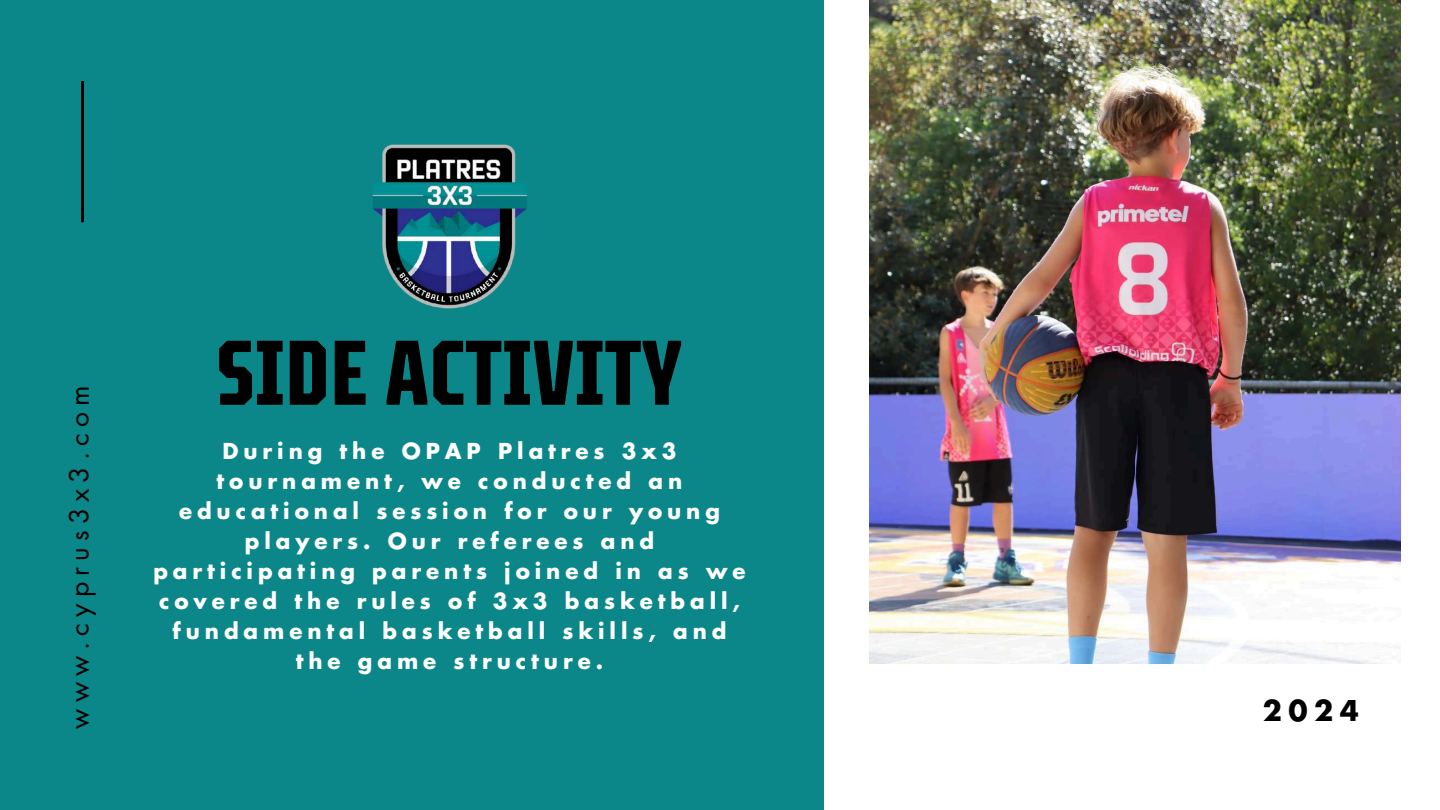
<style>
.page{position:relative;width:1440px;height:810px;background:#fff}
.page>*{position:absolute;margin:0;border:0;box-sizing:border-box;transform-origin:0 0}
.t1{font:700 91.5px "TT Octosquares Comp";color:#000}
.t2{font:700 28px "Futura LT Pro";color:#000}
.t3{font:26.6px "Futura LT Pro";letter-spacing:.23em;color:#000}
.t4{font:700 21.5px/30px "Futura LT Pro";letter-spacing:.23em;color:#fff;text-align:center}
</style>
<div class="page">
<div style="left:0;top:0;width:824px;height:810px;background:#0c8789"></div>
<hr style="left:81px;top:81px;width:3px;height:141px;background:#000">
<img style="left:870px;top:0;width:531px;height:664px">
<img style="left:372px;top:144px;width:155px;height:165px">
<p class="t3" style="left:67px;top:729px;width:345px;rotate:-90deg">www.cyprus3x3.com</p>
<h1 class="t1" style="left:217px;top:309px;width:467px">SIDE ACTIVITY</h1>
<p class="t4" style="left:153px;top:437px;width:594px">During the OPAP Platres 3x3 tournament, we conducted an educational session for our young players. Our referees and participating parents joined in as we covered the rules of 3x3 basketball, fundamental basketball skills, and the game structure.</p>
<h2 class="t2" style="left:1263px;top:698px;width:98px">2024</h2>
</div>
